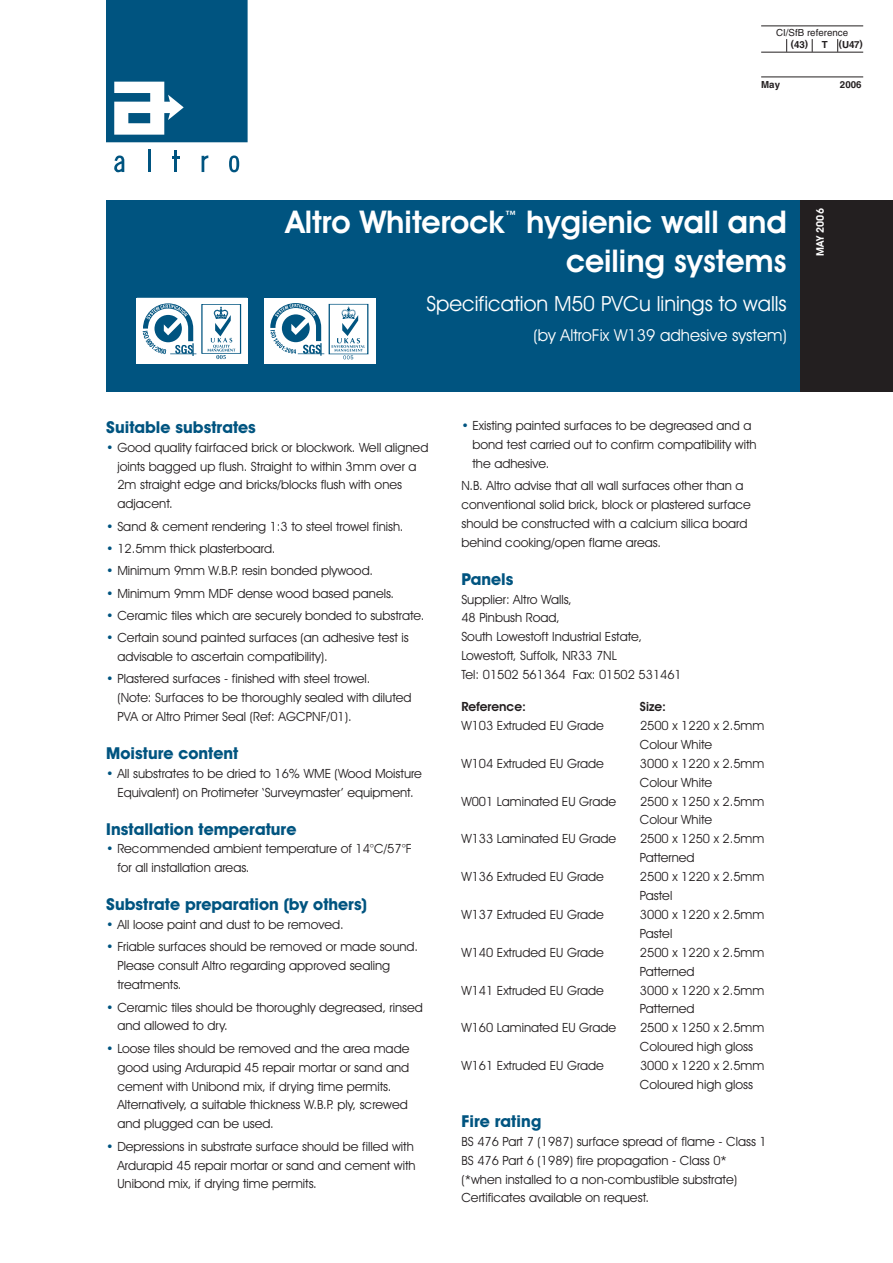
<style>
.page{position:relative;width:893px;height:1263px;background:#fff}
.page>*{position:absolute;margin:0;border:0;box-sizing:border-box;transform-origin:0 0}
.t1{font:600 31.5px/39px "Avant Garde IT Cby BT";color:#fff;text-align:right}
.t2{font:21px "Avant Garde IT Cby BT";color:#fff}
.t3{font:700 16.5px "Avant Garde IT Cby BT";color:#005480}
.t4{font:16.5px "Avant Garde IT Cby BT";color:#fff}
.t5{font:12.75px/18.9px "Avant Garde IT Cby BT";color:#231f20}
.t6{font:600 12.75px "Avant Garde IT Cby BT";color:#231f20}
.t7{font:600 10.5px "Avant Garde IT Cby BT";letter-spacing:.005em;color:#fff}
.t8{font:700 9.75px "Helvetica";color:#231f20}
.t9{font:9.75px "Helvetica";color:#231f20}
.s1{color:#005480}
</style>
<div class="page">
<div style="left:799px;top:200px;width:94px;height:191px;background:#231f20"></div>
<div style="left:106px;top:200px;width:693px;height:191px;background:#005480"></div>
<svg style="left:106px;top:0;width:142px;height:142px;background:#1e688f"></svg>
<svg style="left:202px;top:155px;width:6px;height:17px"></svg>
<svg style="left:229px;top:155px;width:10px;height:17px"></svg>
<hr style="left:175px;top:151px;width:2px;height:21px;background:#005480">
<svg style="left:172px;top:156px;width:8px;height:2px"></svg>
<hr style="left:148px;top:150px;width:2px;height:22px;background:#005480">
<svg style="left:114px;top:155px;width:11px;height:18px"></svg>
<div style="left:264px;top:298px;width:111px;height:65px;background:#fff"></div>
<svg style="left:270px;top:303px;width:54px;height:53px"></svg>
<svg style="left:332px;top:306px;width:33px;height:53px"></svg>
<div style="left:329px;top:304px;width:39px;height:50px;border:1px solid #005480"></div>
<div style="left:138px;top:298px;width:108px;height:65px;background:#fff"></div>
<div style="left:137px;top:298px;width:110px;height:65px;border:1px solid #fff"></div>
<div style="left:201px;top:304px;width:40px;height:50px;border:1px solid #005480"></div>
<svg style="left:207px;top:307px;width:28px;height:52px"></svg>
<svg style="left:143px;top:303px;width:53px;height:53px"></svg>
<hr style="left:761px;top:26px;width:102px;height:1px;background:#231f20">
<hr style="left:761px;top:52px;width:102px;height:1px;background:#231f20">
<hr style="left:761px;top:77px;width:102px;height:1px;background:#231f20">
<svg style="left:786px;top:39px;width:1px;height:13px"></svg>
<svg style="left:812px;top:39px;width:1px;height:13px"></svg>
<svg style="left:837px;top:39px;width:1px;height:13px"></svg>
<p class="t9" style="left:776px;top:29px;width:74px">CI/SfB reference</p>
<p class="t8" style="left:791px;top:40px;width:73px">(43) T (U47)</p>
<p class="t8" style="left:761px;top:81px;width:20px">May</p>
<p class="t8" style="left:840px;top:81px;width:23px">2006</p>
<h1 class="t1" style="left:286px;top:205px;width:502px">Altro Whiterock<sup>™</sup> hygienic wall and ceiling systems</h1>
<h2 class="t2" style="left:426px;top:296px;width:362px">Specification M50 PVCu linings to walls</h2>
<p class="t4" style="left:533px;top:329px;width:255px">(by AltroFix W139 adhesive system)</p>
<p class="t7" style="left:816px;top:256px;width:49px;rotate:-90deg">MAY 2006</p>
<p class="t3" style="left:106px;top:421px;width:151px">Suitable substrates</p>
<p class="t5" style="left:117px;top:439px;width:313px;text-indent:-11px"><span class="s1">•</span> Good quality fairfaced brick or blockwork. Well aligned joints bagged up flush. Straight to within 3mm over a 2m straight edge and bricks/blocks flush with ones adjacent.</p>
<p class="t5" style="left:106px;top:518px;width:299px"><span class="s1">•</span> Sand &amp; cement rendering 1:3 to steel trowel finish.</p>
<p class="t5" style="left:106px;top:540px;width:171px"><span class="s1">•</span> 12.5mm thick plasterboard.</p>
<p class="t5" style="left:106px;top:562px;width:268px"><span class="s1">•</span> Minimum 9mm W.B.P. resin bonded plywood.</p>
<p class="t5" style="left:106px;top:585px;width:289px"><span class="s1">•</span> Minimum 9mm MDF dense wood based panels.</p>
<p class="t5" style="left:106px;top:607px;width:320px"><span class="s1">•</span> Ceramic tiles which are securely bonded to substrate.</p>
<p class="t5" style="left:117px;top:629px;width:293px;text-indent:-11px"><span class="s1">•</span> Certain sound painted surfaces (an adhesive test is advisable to ascertain compatibility).</p>
<p class="t5" style="left:117px;top:670px;width:296px;text-indent:-11px"><span class="s1">•</span> Plastered surfaces - finished with steel trowel.<br>(Note: Surfaces to be thoroughly sealed with diluted<br>PVA or Altro Primer Seal (Ref: AGCPNF/01).</p>
<p class="t3" style="left:106px;top:747px;width:133px">Moisture content</p>
<p class="t5" style="left:106px;top:765px;width:317px;text-align:center"><span class="s1">•</span> All substrates to be dried to 16% WME (Wood Moisture<br>Equivalent) on Protimeter ‘Surveymaster’ equipment.</p>
<p class="t3" style="left:106px;top:823px;width:192px">Installation temperature</p>
<p class="t5" style="left:117px;top:841px;width:296px;text-indent:-11px"><span class="s1">•</span> Recommended ambient temperature of 14°C/57°F for all installation areas.</p>
<p class="t3" style="left:106px;top:898px;width:262px">Substrate preparation (by others)</p>
<p class="t5" style="left:106px;top:916px;width:239px"><span class="s1">•</span> All loose paint and dust to be removed.</p>
<p class="t5" style="left:117px;top:938px;width:302px;text-indent:-11px"><span class="s1">•</span> Friable surfaces should be removed or made sound.<br>Please consult Altro regarding approved sealing treatments.</p>
<p class="t5" style="left:117px;top:999px;width:307px;text-indent:-11px"><span class="s1">•</span> Ceramic tiles should be thoroughly degreased, rinsed and allowed to dry.</p>
<p class="t5" style="left:117px;top:1040px;width:294px;text-indent:-11px"><span class="s1">•</span> Loose tiles should be removed and the area made good using Ardurapid 45 repair mortar or sand and cement with Unibond mix, if drying time permits.<br>Alternatively, a suitable thickness W.B.P. ply, screwed and plugged can be used.</p>
<p class="t5" style="left:117px;top:1138px;width:300px;text-indent:-11px"><span class="s1">•</span> Depressions in substrate surface should be filled with<br>Ardurapid 45 repair mortar or sand and cement with<br>Unibond mix, if drying time permits.</p>
<p class="t5" style="left:472px;top:417px;width:286px;text-indent:-11px"><span class="s1">•</span> Existing painted surfaces to be degreased and a bond test carried out to confirm compatibility with the adhesive.</p>
<p class="t5" style="left:461px;top:477px;width:291px">N.B. Altro advise that all wall surfaces other than a conventional solid brick, block or plastered surface should be constructed with a calcium silica board behind cooking/open flame areas.</p>
<p class="t3" style="left:461px;top:573px;width:54px">Panels</p>
<p class="t5" style="left:461px;top:591px;width:222px">Supplier: Altro Walls,<br>48 Pinbush Road,<br>South Lowestoft Industrial Estate,<br>Lowestoft, Suffolk, NR33 7NL<br>Tel: 01502 561364 Fax: 01502 531461</p>
<p class="t6" style="left:461px;top:702px;width:66px">Reference:</p>
<p class="t6" style="left:640px;top:702px;width:28px">Size:</p>
<p class="t5" style="left:461px;top:717px;width:144px">W103 Extruded EU Grade</p>
<p class="t5" style="left:640px;top:717px;width:126px">2500 x 1220 x 2.5mm<br>Colour White</p>
<p class="t5" style="left:461px;top:755px;width:144px">W104 Extruded EU Grade</p>
<p class="t5" style="left:640px;top:755px;width:126px">3000 x 1220 x 2.5mm<br>Colour White</p>
<p class="t5" style="left:461px;top:793px;width:156px">W001 Laminated EU Grade</p>
<p class="t5" style="left:640px;top:793px;width:126px">2500 x 1250 x 2.5mm<br>Colour White</p>
<p class="t5" style="left:461px;top:830px;width:156px">W133 Laminated EU Grade</p>
<p class="t5" style="left:640px;top:830px;width:126px">2500 x 1250 x 2.5mm<br>Patterned</p>
<p class="t5" style="left:461px;top:868px;width:144px">W136 Extruded EU Grade</p>
<p class="t5" style="left:640px;top:868px;width:126px">2500 x 1220 x 2.5mm<br>Pastel</p>
<p class="t5" style="left:461px;top:906px;width:144px">W137 Extruded EU Grade</p>
<p class="t5" style="left:640px;top:906px;width:126px">3000 x 1220 x 2.5mm<br>Pastel</p>
<p class="t5" style="left:461px;top:944px;width:144px">W140 Extruded EU Grade</p>
<p class="t5" style="left:640px;top:944px;width:126px">2500 x 1220 x 2.5mm<br>Patterned</p>
<p class="t5" style="left:461px;top:982px;width:144px">W141 Extruded EU Grade</p>
<p class="t5" style="left:640px;top:982px;width:126px">3000 x 1220 x 2.5mm<br>Patterned</p>
<p class="t5" style="left:461px;top:1019px;width:156px">W160 Laminated EU Grade</p>
<p class="t5" style="left:640px;top:1019px;width:126px">2500 x 1250 x 2.5mm<br>Coloured high gloss</p>
<p class="t5" style="left:461px;top:1057px;width:144px">W161 Extruded EU Grade</p>
<p class="t5" style="left:640px;top:1057px;width:126px">3000 x 1220 x 2.5mm<br>Coloured high gloss</p>
<p class="t3" style="left:461px;top:1115px;width:82px">Fire rating</p>
<p class="t5" style="left:461px;top:1133px;width:307px">BS 476 Part 7 (1987) surface spread of flame - Class 1<br>BS 476 Part 6 (1989) fire propagation - Class 0* (*when installed to a non-combustible substrate)<br>Certificates available on request.</p>
</div>
